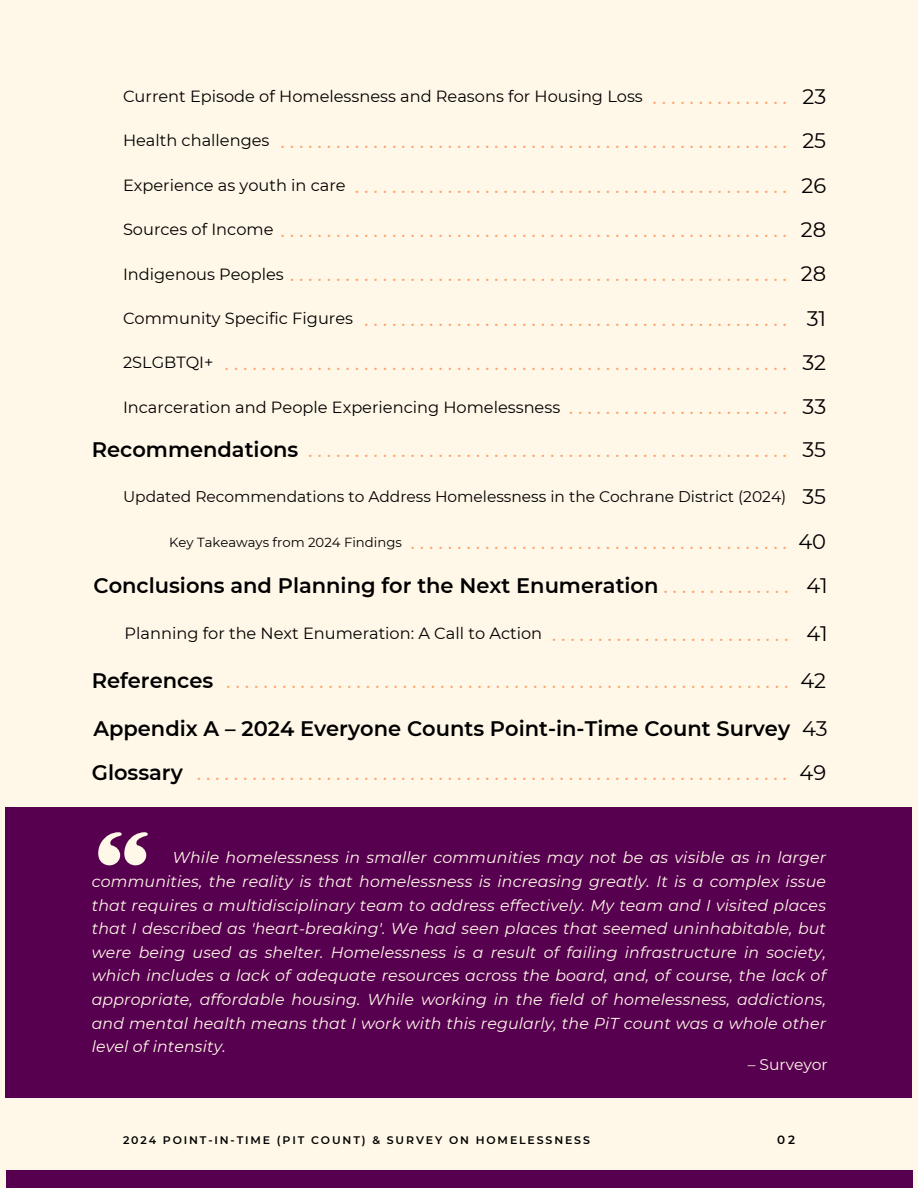
<style>
.page{position:relative;width:918px;height:1188px;background:#fff8e8}
.page>*{position:absolute;margin:0;border:0;box-sizing:border-box;transform-origin:0 0}
.t1{font:21px "Montserrat";color:#ff9e66}
.t2{font:600 21px "Montserrat";color:#000}
.t3{font:21px "Montserrat";color:#000}
.t4{font:16.2px "Montserrat";color:#000}
.t5{font:italic 15.75px/23.7px "Montserrat";letter-spacing:.01em;color:#fff8e8;text-align:justify}
.t6{font:15.45px "Montserrat";color:#000}
.t7{font:15.45px "Montserrat";color:#fff8e8}
.t8{font:13.2px "Montserrat";color:#000}
.t9{font:600 12px "Montserrat";color:#000}
.t10{font:600 10.95px "Montserrat";letter-spacing:.17em;color:#000}
.s1{font-weight:400;color:#ff9e66}
</style>
<div class="page">
<div style="left:6px;top:1170px;width:906px;height:18px;background:#580050"></div>
<div style="left:6px;top:807px;width:906px;height:290px;background:#580050"></div>
<svg style="left:98px;top:832px;width:50px;height:33px"></svg>
<h3 class="t4" style="left:123px;top:86px;width:521px">Current Episode of Homelessness and Reasons for Housing Loss</h3>
<p class="t1" style="left:652px;top:84px;width:136px">...............</p>
<p class="t3" style="left:802px;top:84px;width:25px">23</p>
<h3 class="t4" style="left:123px;top:131px;width:148px">Health challenges</h3>
<p class="t1" style="left:280px;top:128px;width:508px">.......................................................</p>
<p class="t3" style="left:802px;top:128px;width:25px">25</p>
<h3 class="t4" style="left:123px;top:175px;width:224px">Experience as youth in care</h3>
<p class="t1" style="left:355px;top:172px;width:434px">...............................................</p>
<p class="t3" style="left:801px;top:172px;width:26px">26</p>
<h3 class="t4" style="left:123px;top:219px;width:152px">Sources of Income</h3>
<p class="t1" style="left:280px;top:217px;width:508px">.......................................................</p>
<p class="t3" style="left:801px;top:217px;width:27px">28</p>
<h3 class="t4" style="left:123px;top:264px;width:162px">Indigenous Peoples</h3>
<p class="t1" style="left:290px;top:261px;width:499px">......................................................</p>
<p class="t3" style="left:801px;top:261px;width:27px">28</p>
<h3 class="t4" style="left:123px;top:308px;width:232px">Community Specific Figures</h3>
<p class="t1" style="left:364px;top:305px;width:424px">..............................................</p>
<p class="t3" style="left:807px;top:305px;width:21px">31</p>
<h2 class="t4" style="left:123px;top:353px;width:92px">2SLGBTQI+</h2>
<p class="t1" style="left:225px;top:350px;width:564px">.............................................................</p>
<p class="t3" style="left:802px;top:350px;width:25px">32</p>
<p class="t4" style="left:123px;top:397px;width:439px">Incarceration and People Experiencing Homelessness</p>
<h3 class="t1" style="left:569px;top:394px;width:220px">........................</h3>
<h3 class="t3" style="left:803px;top:394px;width:25px">33</h3>
<h3 class="t2" style="left:92px;top:437px;width:208px">Recommendations</h3>
<p class="t1" style="left:308px;top:437px;width:480px">....................................................</p>
<h1 class="t3" style="left:802px;top:437px;width:25px">35</h1>
<p class="t6" style="left:123px;top:487px;width:665px">Updated Recommendations to Address Homelessness in the Cochrane District (2024)</p>
<p class="t3" style="left:802px;top:484px;width:25px">35</p>
<h3 class="t8" style="left:169px;top:534px;width:234px">Key Takeaways from 2024 Findings</h3>
<p class="t1" style="left:411px;top:528px;width:378px">.........................................</p>
<p class="t3" style="left:798px;top:528px;width:29px">40</p>
<h4 class="t2" style="left:93px;top:573px;width:697px">Conclusions and Planning for the Next Enumeration <span class="s1">. . . . . . . . . . . . . .</span></h4>
<h1 class="t3" style="left:806px;top:573px;width:23px">41</h1>
<p class="t4" style="left:125px;top:623px;width:419px">Planning for the Next Enumeration: A Call to Action</p>
<p class="t1" style="left:552px;top:620px;width:238px">..........................</p>
<p class="t3" style="left:806px;top:620px;width:23px">41</p>
<h3 class="t2" style="left:92px;top:668px;width:123px">References</h3>
<p class="t1" style="left:226px;top:668px;width:564px">.............................................................</p>
<h1 class="t3" style="left:800px;top:668px;width:27px">42</h1>
<p class="t2" style="left:93px;top:716px;width:698px">Appendix A – 2024 Everyone Counts Point-in-Time Count Survey</p>
<h1 class="t3" style="left:802px;top:716px;width:27px">43</h1>
<p class="t2" style="left:92px;top:760px;width:93px">Glossary</p>
<h1 class="t3" style="left:800px;top:760px;width:28px">49</h1>
<p class="t1" style="left:197px;top:760px;width:592px">................................................................</p>
<p class="t5" style="left:92px;top:846px;width:736px;text-indent:81px">While homelessness in smaller communities may not be as visible as in larger communities, the reality is that homelessness is increasing greatly. It is a complex issue that requires a multidisciplinary team to address effectively. My team and I visited places that I described as 'heart-breaking'. We had seen places that seemed uninhabitable, but were being used as shelter. Homelessness is a result of failing infrastructure in society, which includes a lack of adequate resources across the board, and, of course, the lack of appropriate, affordable housing. While working in the field of homelessness, addictions, and mental health means that I work with this regularly, the PiT count was a whole other level of intensity.</p>
<p class="t7" style="left:748px;top:1055px;width:82px">– Surveyor</p>
<p class="t10" style="left:123px;top:1133px;width:468px">2024 POINT-IN-TIME (PIT COUNT) &amp; SURVEY ON HOMELESSNESS</p>
<p class="t9" style="left:777px;top:1132px;width:19px">02</p>
</div>
